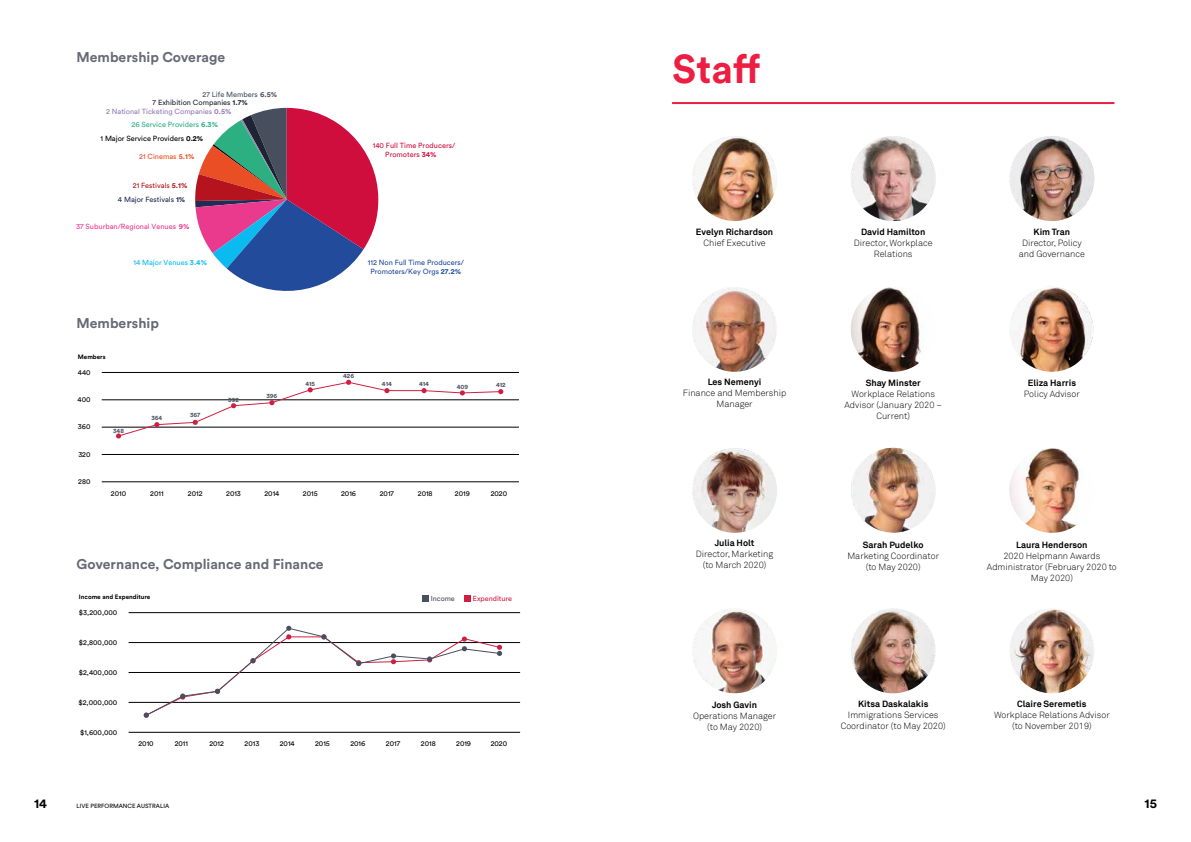
<style>
.page{position:relative;width:1191px;height:842px;background:#fff}
.page>*{position:absolute;margin:0;border:0;box-sizing:border-box;transform-origin:0 0}
.t1{font:700 40px "Circular Std";color:#ed1e42}
.t2{font:700 16px "Circular Std";color:#696977}
.t3{font:700 14px "Circular Std";color:#686977}
.t4{font:700 13px "Circular Std";color:#000}
.t5{font:300 9px/11px "Akkurat";color:#000;text-align:center}
.t6{font:700 9px "Akkurat";color:#000}
.t7{font:7.4px/14.1px "Circular Std";color:#000}
.t8{font:7.4px/8.9px "Circular Std";color:#224b9b;text-align:center}
.t9{font:7.4px/8.9px "Circular Std";color:#cf0e3e}
.t10{font:7.4px/13.7px "Circular Std";color:#212c55;text-align:right}
.t11{font:7.4px "Circular Std";color:#957ab6}
.t12{font:7.4px "Circular Std";color:#e93a8d}
.t13{font:7.4px "Circular Std";color:#1e2431}
.t14{font:7.4px "Circular Std";color:#0bbbef}
.t15{font:7.4px "Circular Std";color:#474e5d}
.t16{font:7.4px "Circular Std";color:#e94e24}
.t17{font:7.2px "Circular Std";color:#010101}
.t18{font:7.2px "Circular Std";color:#cf1f41}
.t19{font:7.2px "Circular Std";color:#484f5e}
.t20{font:700 6.3px "Circular Std";color:#484f5e}
.t21{font:700 6.3px "Circular Std";color:#010101}
.t22{font:6px "Circular Std";color:#000}
.s1{font-weight:700}
.s2{color:#2caf81}
.s3{font-weight:700;color:#2caf81}
.s4{color:#b5131d}
.s5{font-weight:700;color:#b5131d}
</style>
<div class="page">
<hr style="left:672px;top:102px;width:442px;height:2px;background:#ed1e42">
<hr style="left:102px;top:372px;width:417px;height:1px;background:#010101">
<hr style="left:102px;top:400px;width:417px;height:1px;background:#010101">
<hr style="left:102px;top:427px;width:417px;height:1px;background:#010101">
<hr style="left:102px;top:454px;width:417px;height:1px;background:#010101">
<hr style="left:102px;top:482px;width:417px;height:1px;background:#010101">
<svg style="left:116px;top:379px;width:387px;height:60px"></svg>
<svg style="left:195px;top:108px;width:183px;height:183px"></svg>
<hr style="left:129px;top:612px;width:391px;height:1px;background:#010101">
<hr style="left:129px;top:642px;width:391px;height:1px;background:#010101">
<hr style="left:129px;top:672px;width:391px;height:1px;background:#010101">
<hr style="left:129px;top:702px;width:391px;height:1px;background:#010101">
<hr style="left:129px;top:732px;width:391px;height:1px;background:#010101">
<div style="left:422px;top:595px;width:6px;height:7px;background:#484f5e"></div>
<div style="left:464px;top:595px;width:6px;height:7px;background:#cf1f41"></div>
<svg style="left:143px;top:625px;width:359px;height:93px"></svg>
<img style="left:692px;top:136px;width:85px;height:85px;border-radius:43px">
<img style="left:850px;top:136px;width:85px;height:85px;border-radius:43px">
<img style="left:1009px;top:136px;width:85px;height:85px;border-radius:43px">
<img style="left:692px;top:448px;width:85px;height:85px;border-radius:43px">
<img style="left:850px;top:287px;width:85px;height:85px;border-radius:43px">
<img style="left:850px;top:448px;width:85px;height:85px;border-radius:43px">
<img style="left:692px;top:287px;width:85px;height:85px;border-radius:43px">
<img style="left:850px;top:608px;width:85px;height:85px;border-radius:43px">
<img style="left:1009px;top:448px;width:85px;height:85px;border-radius:43px">
<img style="left:1009px;top:608px;width:85px;height:85px;border-radius:43px">
<img style="left:1009px;top:287px;width:85px;height:85px;border-radius:43px">
<img style="left:692px;top:608px;width:85px;height:85px;border-radius:43px">
<h3 class="t3" style="left:77px;top:48px;width:150px">Membership Coverage</h3>
<p class="t15" style="left:203px;top:90px;width:76px">27 Life Members <span class="s1">6.5%</span></p>
<p class="t13" style="left:153px;top:98px;width:97px">7 Exhibition Companies <span class="s1">1.7%</span></p>
<p class="t11" style="left:106px;top:107px;width:127px">2 National Ticketing Companies <span class="s1">0.5%</span></p>
<p class="t7" style="left:101px;top:117px;width:119px;text-indent:31px"><span class="s2">26 Service Providers</span> <span class="s3">6.3%<br></span>1 Major Service Providers <span class="s1">0.2%</span></p>
<p class="t16" style="left:139px;top:151px;width:57px">21 Cinemas <span class="s1">5.1%</span></p>
<p class="t10" style="left:118px;top:178px;width:71px"><span class="s4">21 Festivals</span> <span class="s5">5.1%<br></span>4 Major Festivals <span class="s1">1%</span></p>
<p class="t12" style="left:76px;top:222px;width:115px">37 Suburban/Regional Venues <span class="s1">9%</span></p>
<p class="t14" style="left:133px;top:257px;width:75px">14 Major Venues <span class="s1">3.4%</span></p>
<h3 class="t3" style="left:77px;top:314px;width:84px">Membership</h3>
<h2 class="t2" style="left:51px;top:319px;width:96px">Membership</h2>
<p class="t21" style="left:78px;top:353px;width:29px">Members</p>
<p class="t17" style="left:78px;top:368px;width:14px">440</p>
<p class="t17" style="left:78px;top:395px;width:14px">400</p>
<p class="t17" style="left:78px;top:422px;width:14px">360</p>
<p class="t17" style="left:78px;top:450px;width:14px">320</p>
<p class="t17" style="left:78px;top:477px;width:14px">280</p>
<p class="t20" style="left:113px;top:426px;width:12px">348</p>
<p class="t20" style="left:151px;top:413px;width:12px">364</p>
<p class="t20" style="left:190px;top:411px;width:12px">367</p>
<p class="t20" style="left:228px;top:395px;width:12px">392</p>
<p class="t20" style="left:266px;top:391px;width:12px">396</p>
<p class="t9" style="left:385px;top:141px;width:71px;text-indent:-13px">140 Full Time Producers/<br>Promoters <span class="s1">34%</span></p>
<p class="t8" style="left:368px;top:258px;width:98px">112 Non Full Time Producers/<br>Promoters/Key Orgs <span class="s1">27.2%</span></p>
<p class="t20" style="left:305px;top:379px;width:11px">415</p>
<p class="t20" style="left:343px;top:372px;width:12px">426</p>
<p class="t20" style="left:382px;top:380px;width:12px">414</p>
<p class="t20" style="left:419px;top:380px;width:12px">414</p>
<p class="t20" style="left:457px;top:382px;width:13px">409</p>
<p class="t20" style="left:496px;top:381px;width:11px">412</p>
<p class="t17" style="left:111px;top:489px;width:17px">2010</p>
<p class="t17" style="left:150px;top:489px;width:15px">2011</p>
<p class="t17" style="left:188px;top:489px;width:16px">2012</p>
<p class="t17" style="left:226px;top:489px;width:16px">2013</p>
<p class="t17" style="left:264px;top:489px;width:16px">2014</p>
<p class="t17" style="left:303px;top:489px;width:16px">2015</p>
<p class="t17" style="left:341px;top:489px;width:16px">2016</p>
<p class="t17" style="left:380px;top:489px;width:16px">2017</p>
<p class="t17" style="left:418px;top:489px;width:16px">2018</p>
<p class="t17" style="left:455px;top:489px;width:16px">2019</p>
<p class="t17" style="left:490px;top:489px;width:18px">2020</p>
<h3 class="t3" style="left:77px;top:555px;width:249px">Governance, Compliance and Finance</h3>
<p class="t21" style="left:79px;top:593px;width:73px">Income and Expenditure</p>
<p class="t17" style="left:79px;top:608px;width:40px">$3,200,000</p>
<p class="t17" style="left:79px;top:638px;width:40px">$2,800,000</p>
<p class="t17" style="left:79px;top:668px;width:40px">$2,400,000</p>
<p class="t17" style="left:79px;top:698px;width:40px">$2,000,000</p>
<p class="t17" style="left:80px;top:728px;width:39px">$1,600,000</p>
<p class="t19" style="left:431px;top:594px;width:26px">Income</p>
<p class="t18" style="left:473px;top:594px;width:41px">Expenditure</p>
<p class="t17" style="left:138px;top:739px;width:17px">2010</p>
<p class="t17" style="left:175px;top:739px;width:15px">2011</p>
<p class="t17" style="left:209px;top:739px;width:16px">2012</p>
<p class="t17" style="left:244px;top:739px;width:16px">2013</p>
<p class="t17" style="left:280px;top:739px;width:16px">2014</p>
<p class="t17" style="left:315px;top:739px;width:16px">2015</p>
<p class="t17" style="left:350px;top:739px;width:16px">2016</p>
<p class="t17" style="left:386px;top:739px;width:16px">2017</p>
<p class="t17" style="left:421px;top:739px;width:16px">2018</p>
<p class="t17" style="left:456px;top:739px;width:16px">2019</p>
<p class="t17" style="left:491px;top:739px;width:18px">2020</p>
<h1 class="t1" style="left:672px;top:44px;width:90px">Staff</h1>
<p class="t6" style="left:696px;top:226px;width:79px">Evelyn Richardson</p>
<p class="t5" style="left:703px;top:238px;width:64px">Chief Executive</p>
<p class="t6" style="left:861px;top:226px;width:66px">David Hamilton</p>
<p class="t5" style="left:854px;top:238px;width:80px">Director, Workplace<br>Relations</p>
<p class="t6" style="left:1033px;top:226px;width:38px">Kim Tran</p>
<p class="t5" style="left:1019px;top:238px;width:67px">Director, Policy and Governance</p>
<p class="t6" style="left:708px;top:376px;width:55px">Les Nemenyi</p>
<p class="t5" style="left:683px;top:388px;width:105px">Finance and Membership<br>Manager</p>
<p class="t6" style="left:865px;top:377px;width:57px">Shay Minster</p>
<p class="t5" style="left:844px;top:388px;width:99px">Workplace Relations<br>Advisor (January 2020 –<br>Current)</p>
<p class="t6" style="left:1027px;top:377px;width:50px">Eliza Harris</p>
<p class="t5" style="left:1023px;top:388px;width:58px">Policy Advisor</p>
<p class="t6" style="left:714px;top:537px;width:41px">Julia Holt</p>
<p class="t5" style="left:696px;top:549px;width:79px">Director, Marketing (to March 2020)</p>
<p class="t6" style="left:863px;top:539px;width:62px">Sarah Pudelko</p>
<p class="t5" style="left:847px;top:550px;width:93px">Marketing Coordinator (to May 2020)</p>
<p class="t6" style="left:1016px;top:539px;width:73px">Laura Henderson</p>
<p class="t5" style="left:987px;top:550px;width:131px">2020 Helpmann Awards<br>Administrator (February 2020 to<br>May 2020)</p>
<p class="t6" style="left:712px;top:700px;width:47px">Josh Gavin</p>
<p class="t5" style="left:693px;top:711px;width:85px">Operations Manager (to May 2020)</p>
<p class="t6" style="left:858px;top:698px;width:72px">Kitsa Daskalakis</p>
<p class="t5" style="left:840px;top:710px;width:106px">Immigrations Services<br>Coordinator (to May 2020)</p>
<p class="t6" style="left:1017px;top:698px;width:71px">Claire Seremetis</p>
<p class="t5" style="left:994px;top:709px;width:117px">Workplace Relations Advisor (to November 2019)</p>
<h3 class="t4" style="left:34px;top:795px;width:14px">14</h3>
<p class="t22" style="left:77px;top:802px;width:94px">LIVE PERFORMANCE AUSTRALIA</p>
<h3 class="t4" style="left:1144px;top:795px;width:14px">15</h3>
</div>
